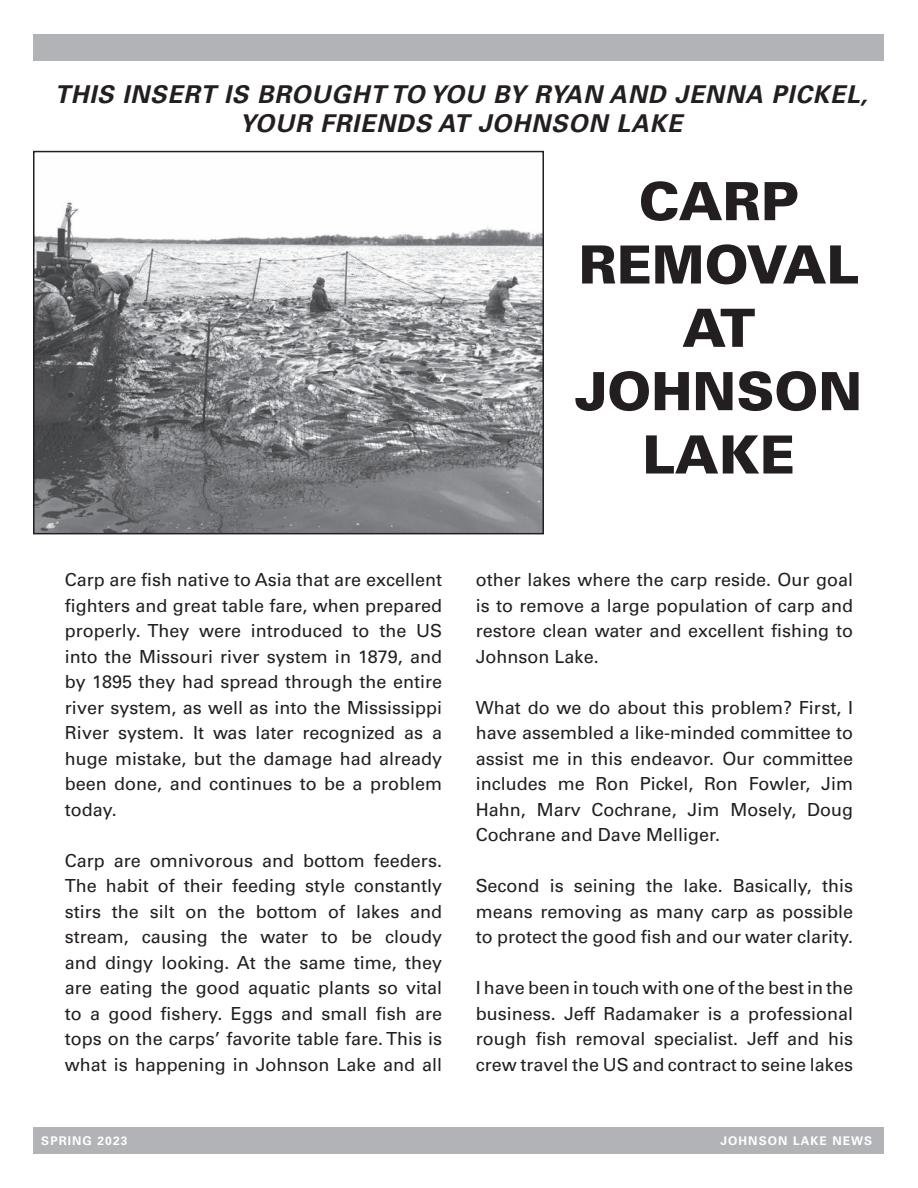
<style>
.page{position:relative;width:918px;height:1188px;background:#fff}
.page>*{position:absolute;margin:0;border:0;box-sizing:border-box;transform-origin:0 0}
.t1{font:900 52.8px/63.3px "Univers LT Std";color:#231f20;text-align:center}
.t2{font:italic 700 24.6px/29.4px "Univers LT Std";letter-spacing:.04em;color:#231f20;text-align:center}
.t3{font:18px/25.5px "Univers LT Std";color:#231f20;text-align:justify}
.t4{font:700 12px "Univers LT Std";letter-spacing:.09em;color:#fff}
</style>
<div class="page">
<div style="left:34px;top:1127px;width:850px;height:27px;background:#b2b3b7"></div>
<div style="left:34px;top:34px;width:850px;height:27px;background:#b2b3b7"></div>
<img style="left:36px;top:202px;width:505px;height:329px">
<div style="left:33px;top:151px;width:511px;height:383px;border:2px solid #231f20"></div>
<h2 class="t2" style="left:55px;top:80px;width:814px">THIS INSERT IS BROUGHT TO YOU BY RYAN AND JENNA PICKEL,<br>YOUR FRIENDS AT JOHNSON LAKE</h2>
<h1 class="t1" style="left:575px;top:169px;width:289px">CARP<br>REMOVAL<br>AT<br>JOHNSON<br>LAKE</h1>
<p class="t3" style="left:65px;top:567px;width:379px">Carp are fish native to Asia that are excellent fighters and great table fare, when prepared properly. They were introduced to the US into the Missouri river system in 1879, and by 1895 they had spread through the entire river system, as well as into the Mississippi River system. It was later recognized as a huge mistake, but the damage had already been done, and continues to be a problem today.</p>
<p class="t3" style="left:65px;top:848px;width:379px">Carp are omnivorous and bottom feeders.<br>The habit of their feeding style constantly stirs the silt on the bottom of lakes and stream, causing the water to be cloudy and dingy looking. At the same time, they are eating the good aquatic plants so vital to a good fishery. Eggs and small fish are tops on the carps’ favorite table fare. This is what is happening in Johnson Lake and all</p>
<p class="t3" style="left:476px;top:567px;width:379px">other lakes where the carp reside. Our goal is to remove a large population of carp and restore clean water and excellent fishing to Johnson Lake.</p>
<p class="t3" style="left:476px;top:695px;width:379px">What do we do about this problem? First, I have assembled a like-minded committee to assist me in this endeavor. Our committee includes me Ron Pickel, Ron Fowler, Jim Hahn, Marv Cochrane, Jim Mosely, Doug Cochrane and Dave Melliger.</p>
<p class="t3" style="left:476px;top:873px;width:379px">Second is seining the lake. Basically, this means removing as many carp as possible to protect the good fish and our water clarity.</p>
<p class="t3" style="left:476px;top:975px;width:379px">I have been in touch with one of the best in the business. Jeff Radamaker is a professional rough fish removal specialist. Jeff and his crew travel the US and contract to seine lakes</p>
<p class="t4" style="left:41px;top:1134px;width:88px">SPRING 2023</p>
<p class="t4" style="left:720px;top:1134px;width:153px">JOHNSON LAKE NEWS</p>
</div>
